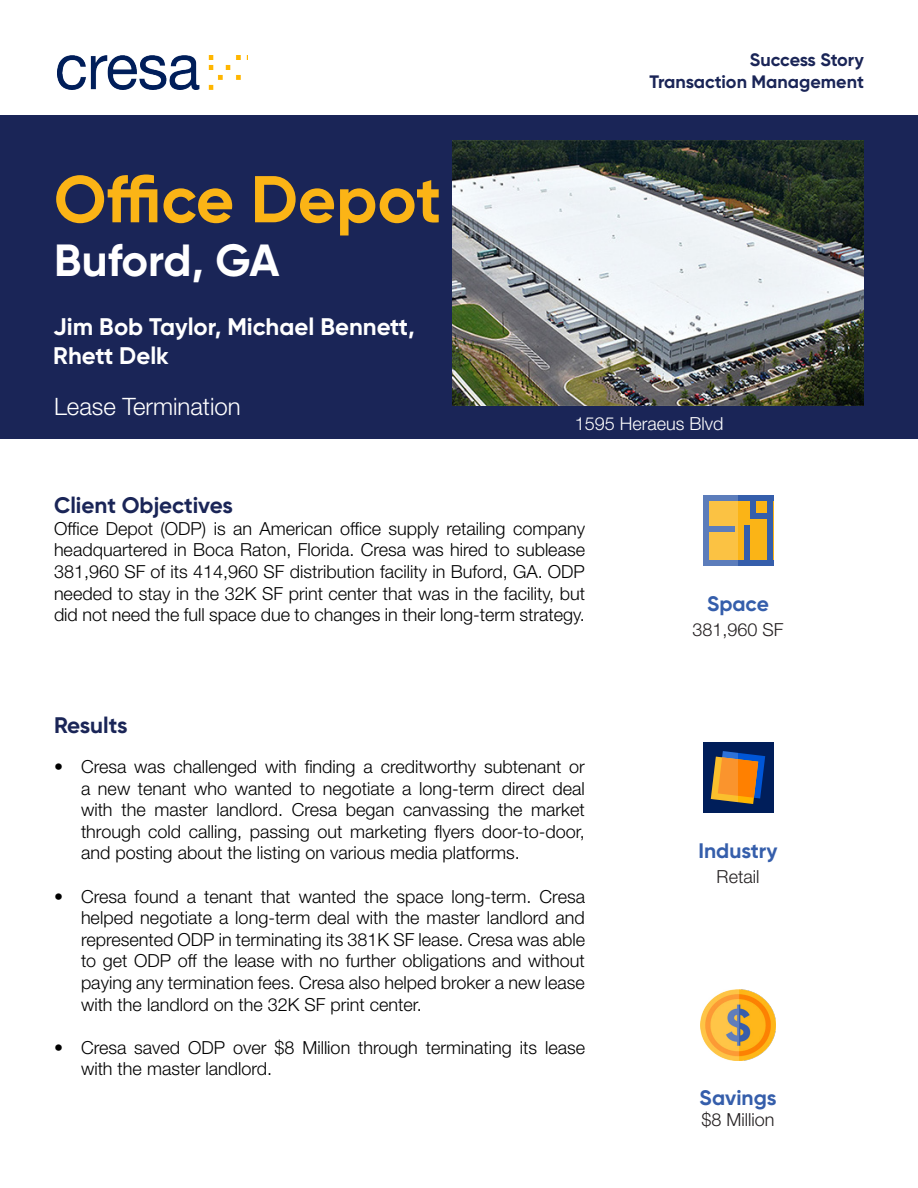
<style>
.page{position:relative;width:918px;height:1188px;background:#fff}
.page>*{position:absolute;margin:0;border:0;box-sizing:border-box;transform-origin:0 0}
.t1{font:700 66px "Gilroy";color:#fbb416}
.t2{font:700 45px "Gilroy";letter-spacing:-.01em;color:#fff}
.t3{font:700 24px/28.8px "Gilroy";color:#fff}
.t4{font:300 24px "Helvetica Neue LT Std";color:#fff}
.t5{font:700 22.5px "Gilroy";color:#1a2557}
.t6{font:700 21px "Gilroy";color:#355eab}
.t7{font:300 18px/21.6px "Helvetica Neue LT Std";color:#000;text-align:justify}
.t8{font:700 18px "Gilroy";color:#1a2557}
.t9{font:300 18px "Helvetica Neue LT Std";color:#231f20}
.t10{font:300 18px "Helvetica Neue LT Std";color:#fff}
</style>
<div class="page">
<div style="left:0;top:116px;width:918px;height:324px;background:#1a2557"></div>
<div style="left:703px;top:743px;width:70px;height:70px;background:#001e5a"></div>
<svg style="left:711px;top:751px;width:54px;height:53px"></svg>
<img style="left:57px;top:56px;width:190px;height:33px">
<div style="left:703px;top:496px;width:70px;height:70px;background:#fbb416"></div>
<div style="left:703px;top:496px;width:70px;height:5px;background:#355eab"></div>
<div style="left:768px;top:496px;width:5px;height:70px;background:#355eab"></div>
<div style="left:703px;top:560px;width:70px;height:6px;background:#355eab"></div>
<div style="left:744px;top:525px;width:5px;height:41px;background:#355eab"></div>
<div style="left:750px;top:496px;width:5px;height:20px;background:#355eab"></div>
<div style="left:750px;top:513px;width:21px;height:6px;background:#355eab"></div>
<img style="left:701px;top:990px;width:74px;height:70px">
<svg style="left:703px;top:496px;width:35px;height:70px;background:#c0a86e"></svg>
<img style="left:452px;top:141px;width:412px;height:264px">
<p class="t1" style="left:54px;top:158px;width:389px">Office Depot</p>
<p class="t2" style="left:54px;top:232px;width:227px">Buford, GA</p>
<p class="t3" style="left:53px;top:312px;width:363px">Jim Bob Taylor, Michael Bennett,<br>Rhett Delk</p>
<p class="t4" style="left:54px;top:391px;width:188px">Lease Termination</p>
<p class="t8" style="left:750px;top:49px;width:116px">Success Story</p>
<p class="t8" style="left:649px;top:70px;width:216px">Transaction Management</p>
<p class="t10" style="left:575px;top:412px;width:150px">1595 Heraeus Blvd</p>
<p class="t5" style="left:54px;top:491px;width:180px">Client Objectives</p>
<p class="t7" style="left:54px;top:517px;width:533px">Office Depot (ODP) is an American office supply retailing company headquartered in Boca Raton, Florida. Cresa was hired to sublease 381,960 SF of its 414,960 SF distribution facility in Buford, GA. ODP needed to stay in the 32K SF print center that was in the facility, but did not need the full space due to changes in their long-term strategy.</p>
<p class="t5" style="left:54px;top:711px;width:75px">Results</p>
<p class="t7" style="left:81px;top:755px;width:505px;text-indent:-27px">• Cresa was challenged with finding a creditworthy subtenant or a new tenant who wanted to negotiate a long-term direct deal with the master landlord. Cresa began canvassing the market through cold calling, passing out marketing flyers door-to-door, and posting about the listing on various media platforms.</p>
<p class="t7" style="left:81px;top:885px;width:506px;text-indent:-27px">• Cresa found a tenant that wanted the space long-term. Cresa helped negotiate a long-term deal with the master landlord and represented ODP in terminating its 381K SF lease. Cresa was able to get ODP off the lease with no further obligations and without paying any termination fees. Cresa also helped broker a new lease with the landlord on the 32K SF print center.</p>
<p class="t7" style="left:81px;top:1036px;width:506px;text-indent:-27px">• Cresa saved ODP over $8 Million through terminating its lease with the master landlord.</p>
<p class="t6" style="left:707px;top:591px;width:63px">Space</p>
<p class="t9" style="left:692px;top:619px;width:93px">381,960 SF</p>
<p class="t6" style="left:698px;top:837px;width:81px">Industry</p>
<p class="t9" style="left:717px;top:865px;width:44px">Retail</p>
<p class="t6" style="left:699px;top:1084px;width:79px">Savings</p>
<p class="t9" style="left:701px;top:1109px;width:75px">$8 Million</p>
</div>
